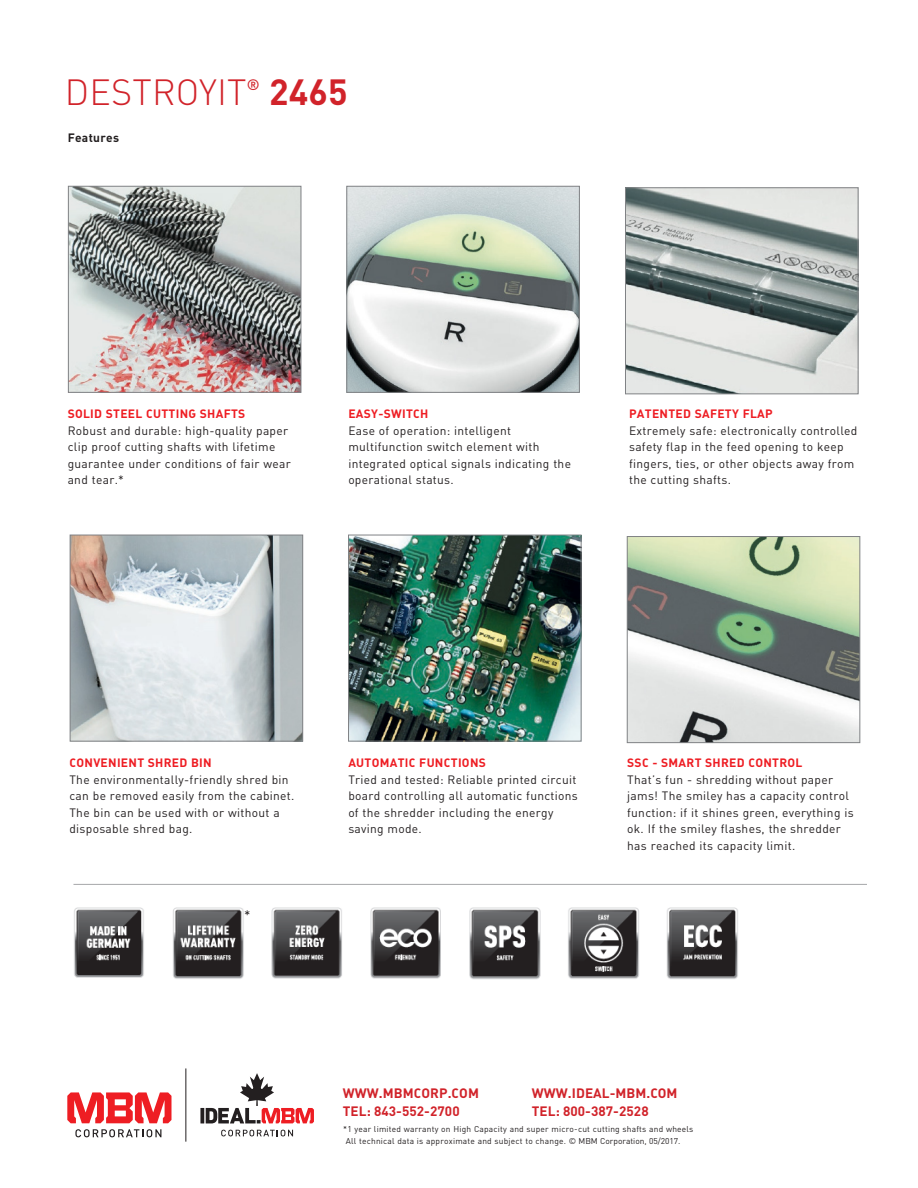
<style>
.page{position:relative;width:918px;height:1188px;background:#fff}
.page>*{position:absolute;margin:0;border:0;box-sizing:border-box;transform-origin:0 0}
.t1{font:300 36px "DIN";letter-spacing:.005em;color:#d1232a}
.t2{font:700 36px "DIN";color:#d1232a}
.t3{font:500 15px "DIN";color:#d1232a}
.t4{font:700 13.5px/18px "DIN";letter-spacing:.005em;color:#d1232a}
.t5{font:13.5px "DIN";color:#231f20}
.t6{font:12px/16.5px "DIN";letter-spacing:.025em;color:#231f20}
.t7{font:700 12px "DIN";letter-spacing:.025em;color:#ee1d23}
.t8{font:700 12px "DIN";letter-spacing:.025em;color:#231f20}
.t9{font:8.4px "DIN";letter-spacing:.025em;color:#231f20}
</style>
<div class="page">
<svg style="left:75px;top:1129px;width:86px;height:8px"></svg>
<svg style="left:67px;top:1092px;width:105px;height:31px"></svg>
<svg style="left:221px;top:1130px;width:72px;height:6px"></svg>
<svg style="left:200px;top:1108px;width:4px;height:15px"></svg>
<svg style="left:206px;top:1073px;width:108px;height:50px"></svg>
<hr style="left:186px;top:1068px;width:1px;height:74px;background:#231f20">
<img style="left:70px;top:188px;width:229px;height:203px">
<div style="left:68px;top:186px;width:233px;height:207px;border:1px solid #808285"></div>
<img style="left:349px;top:188px;width:229px;height:203px">
<div style="left:347px;top:186px;width:233px;height:207px;border:1px solid #808285"></div>
<img style="left:627px;top:190px;width:229px;height:202px">
<div style="left:625px;top:188px;width:233px;height:206px;border:1px solid #808285"></div>
<img style="left:72px;top:537px;width:229px;height:202px">
<div style="left:70px;top:535px;width:233px;height:206px;border:1px solid #808285"></div>
<img style="left:350px;top:537px;width:229px;height:202px">
<div style="left:348px;top:535px;width:233px;height:206px;border:1px solid #808285"></div>
<img style="left:629px;top:538px;width:229px;height:203px">
<div style="left:627px;top:536px;width:233px;height:207px;border:1px solid #808285"></div>
<img style="left:73px;top:884px;width:794px;height:96px">
<p class="t1" style="left:65px;top:70px;width:183px">DESTROYIT</p>
<p class="t3" style="left:247px;top:75px;width:14px">®</p>
<p class="t2" style="left:269px;top:68px;width:80px">2465</p>
<p class="t8" style="left:68px;top:130px;width:53px">Features</p>
<p class="t7" style="left:68px;top:406px;width:179px">SOLID STEEL CUTTING SHAFTS</p>
<p class="t6" style="left:68px;top:422px;width:225px">Robust and durable: high-quality paper clip proof cutting shafts with lifetime guarantee under conditions of fair wear and tear.*</p>
<p class="t7" style="left:348px;top:406px;width:82px">EASY-SWITCH</p>
<p class="t6" style="left:348px;top:422px;width:224px">Ease of operation: intelligent multifunction switch element with integrated optical signals indicating the operational status.</p>
<p class="t7" style="left:629px;top:406px;width:145px">PATENTED SAFETY FLAP</p>
<p class="t6" style="left:629px;top:422px;width:230px">Extremely safe: electronically controlled safety flap in the feed opening to keep fingers, ties, or other objects away from the cutting shafts.</p>
<p class="t7" style="left:69px;top:755px;width:144px">CONVENIENT SHRED BIN</p>
<p class="t6" style="left:69px;top:771px;width:227px">The environmentally-friendly shred bin can be removed easily from the cabinet.<br>The bin can be used with or without a disposable shred bag.</p>
<p class="t5" style="left:244px;top:907px;width:8px">*</p>
<p class="t7" style="left:348px;top:755px;width:139px">AUTOMATIC FUNCTIONS</p>
<p class="t6" style="left:348px;top:771px;width:231px">Tried and tested: Reliable printed circuit board controlling all automatic functions of the shredder including the energy saving mode.</p>
<p class="t7" style="left:627px;top:755px;width:177px">SSC - SMART SHRED CONTROL</p>
<p class="t6" style="left:627px;top:771px;width:228px">That’s fun - shredding without paper jams! The smiley has a capacity control function: if it shines green, everything is ok. If the smiley flashes, the shredder has reached its capacity limit.</p>
<p class="t4" style="left:343px;top:1083px;width:138px">WWW.MBMCORP.COM<br>TEL: 843-552-2700</p>
<p class="t4" style="left:532px;top:1083px;width:147px">WWW.IDEAL-MBM.COM</p>
<p class="t4" style="left:532px;top:1101px;width:118px">TEL: 800-387-2528</p>
<p class="t9" style="left:346px;top:1136px;width:336px">All technical data is approximate and subject to change. © MBM Corporation, 05/2017.</p>
<p class="t9" style="left:343px;top:1124px;width:352px">*1 year limited warranty on High Capacity and super micro-cut cutting shafts and wheels</p>
</div>
